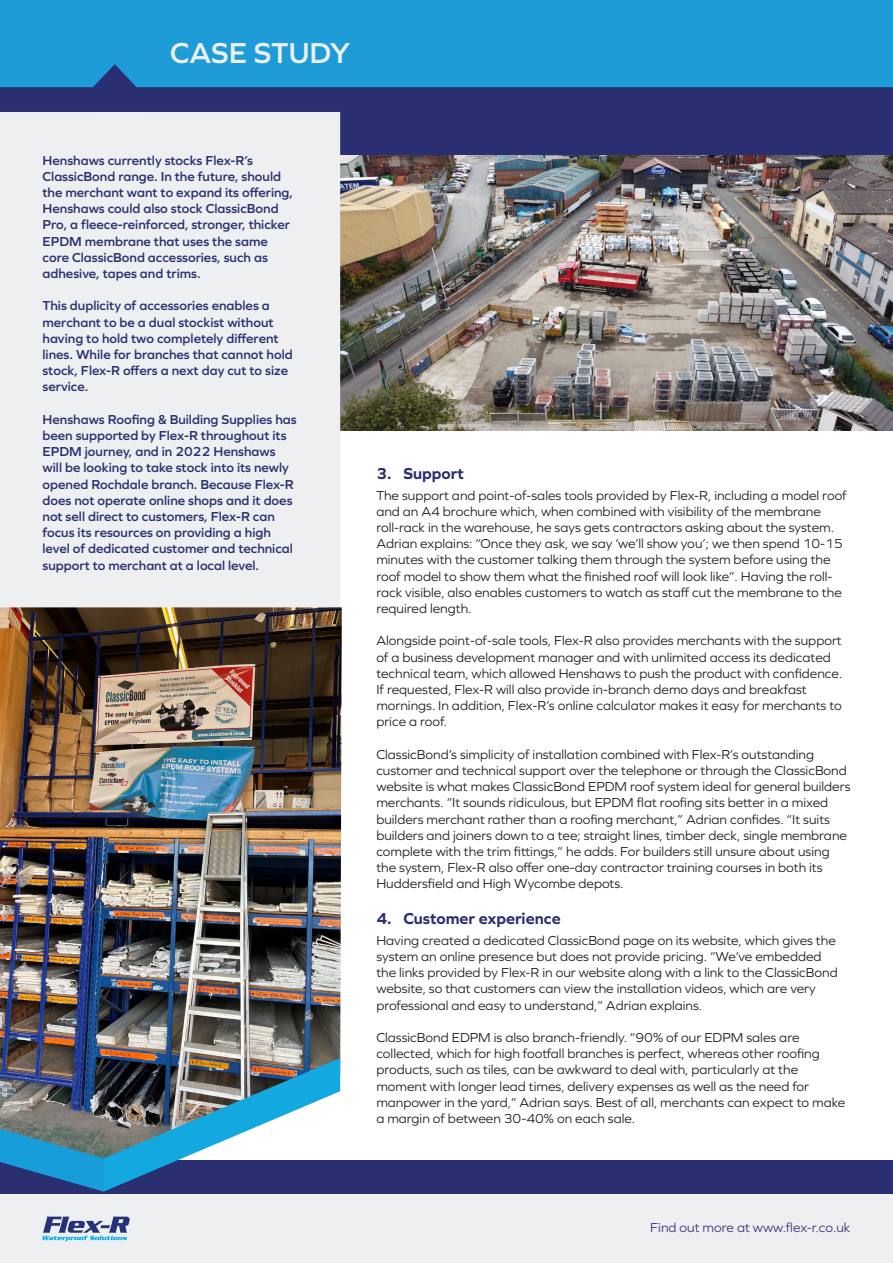
<style>
.page{position:relative;width:893px;height:1263px;background:#fff}
.page>*{position:absolute;margin:0;border:0;box-sizing:border-box;transform-origin:0 0}
.t1{font:600 30px "Graphie";color:#edeff0}
.t2{font:700 16.5px "Graphie";color:#292f71}
.t3{font:13.5px/16.2px "Graphie";color:#231f20}
.t4{font:600 13.5px/16.2px "Graphie";color:#292f71}
.t5{font:13.5px "Graphie";color:#3a387b}
</style>
<div class="page">
<img style="left:340px;top:154px;width:553px;height:277px">
<div style="left:0;top:26px;width:893px;height:128px;background:#292f71"></div>
<div style="left:0;top:112px;width:340px;height:495px;background:#edeff0"></div>
<div style="left:0;top:1161px;width:893px;height:34px;background:#292f71"></div>
<div style="left:0;top:1195px;width:893px;height:68px;background:#edeff0"></div>
<div style="left:0;top:0;width:893px;height:87px;background:#1d9cd8"></div>
<svg style="left:43px;top:1216px;width:87px;height:25px"></svg>
<img style="left:0;top:607px;width:342px;height:554px">
<img style="left:0;top:1058px;width:340px;height:133px">
<p class="t1" style="left:170px;top:36px;width:182px">CASE STUDY</p>
<p class="t4" style="left:43px;top:152px;width:252px">Henshaws currently stocks Flex-R’s ClassicBond range. In the future, should the merchant want to expand its offering, Henshaws could also stock ClassicBond Pro, a fleece-reinforced, stronger, thicker EPDM membrane that uses the same core ClassicBond accessories, such as adhesive, tapes and trims.</p>
<p class="t4" style="left:43px;top:297px;width:252px">This duplicity of accessories enables a merchant to be a dual stockist without having to hold two completely different lines. While for branches that cannot hold stock, Flex-R offers a next day cut to size service.</p>
<p class="t4" style="left:43px;top:411px;width:256px">Henshaws Roofing &amp; Building Supplies has been supported by Flex-R throughout its EPDM journey, and in 2022 Henshaws will be looking to take stock into its newly opened Rochdale branch. Because Flex-R does not operate online shops and it does not sell direct to customers, Flex-R can focus its resources on providing a high level of dedicated customer and technical support to merchant at a local level.</p>
<p class="t2" style="left:376px;top:464px;width:89px">3. Support</p>
<p class="t3" style="left:376px;top:487px;width:472px">The support and point-of-sales tools provided by Flex-R, including a model roof and an A4 brochure which, when combined with visibility of the membrane roll-rack in the warehouse, he says gets contractors asking about the system.<br>Adrian explains: “Once they ask, we say ‘we’ll show you’; we then spend 10-15 minutes with the customer talking them through the system before using the roof model to show them what the finished roof will look like”. Having the roll&shy;rack visible, also enables customers to watch as staff cut the membrane to the required length.</p>
<p class="t3" style="left:376px;top:632px;width:467px">Alongside point-of-sale tools, Flex-R also provides merchants with the support of a business development manager and with unlimited access its dedicated technical team, which allowed Henshaws to push the product with confidence.<br>If requested, Flex-R will also provide in-branch demo days and breakfast mornings. In addition, Flex-R’s online calculator makes it easy for merchants to price a roof.</p>
<p class="t3" style="left:376px;top:746px;width:476px">ClassicBond’s simplicity of installation combined with Flex-R’s outstanding customer and technical support over the telephone or through the ClassicBond website is what makes ClassicBond EPDM roof system ideal for general builders merchants. “It sounds ridiculous, but EPDM flat roofing sits better in a mixed builders merchant rather than a roofing merchant,” Adrian confides. “It suits builders and joiners down to a tee; straight lines, timber deck, single membrane complete with the trim fittings,” he adds. For builders still unsure about using the system, Flex-R also offer one-day contractor training courses in both its Huddersfield and High Wycombe depots.</p>
<p class="t2" style="left:376px;top:909px;width:186px">4. Customer experience</p>
<p class="t3" style="left:376px;top:932px;width:463px">Having created a dedicated ClassicBond page on its website, which gives the system an online presence but does not provide pricing. “We’ve embedded the links provided by Flex-R in our website along with a link to the ClassicBond website, so that customers can view the installation videos, which are very professional and easy to understand,” Adrian explains.</p>
<p class="t3" style="left:376px;top:1029px;width:471px">ClassicBond EDPM is also branch-friendly. “90% of our EDPM sales are collected, which for high footfall branches is perfect, whereas other roofing products, such as tiles, can be awkward to deal with, particularly at the moment with longer lead times, delivery expenses as well as the need for manpower in the yard,” Adrian says. Best of all, merchants can expect to make a margin of between 30-40% on each sale.</p>
<p class="t5" style="left:650px;top:1220px;width:202px">Find out more at www.flex-r.co.uk</p>
</div>
